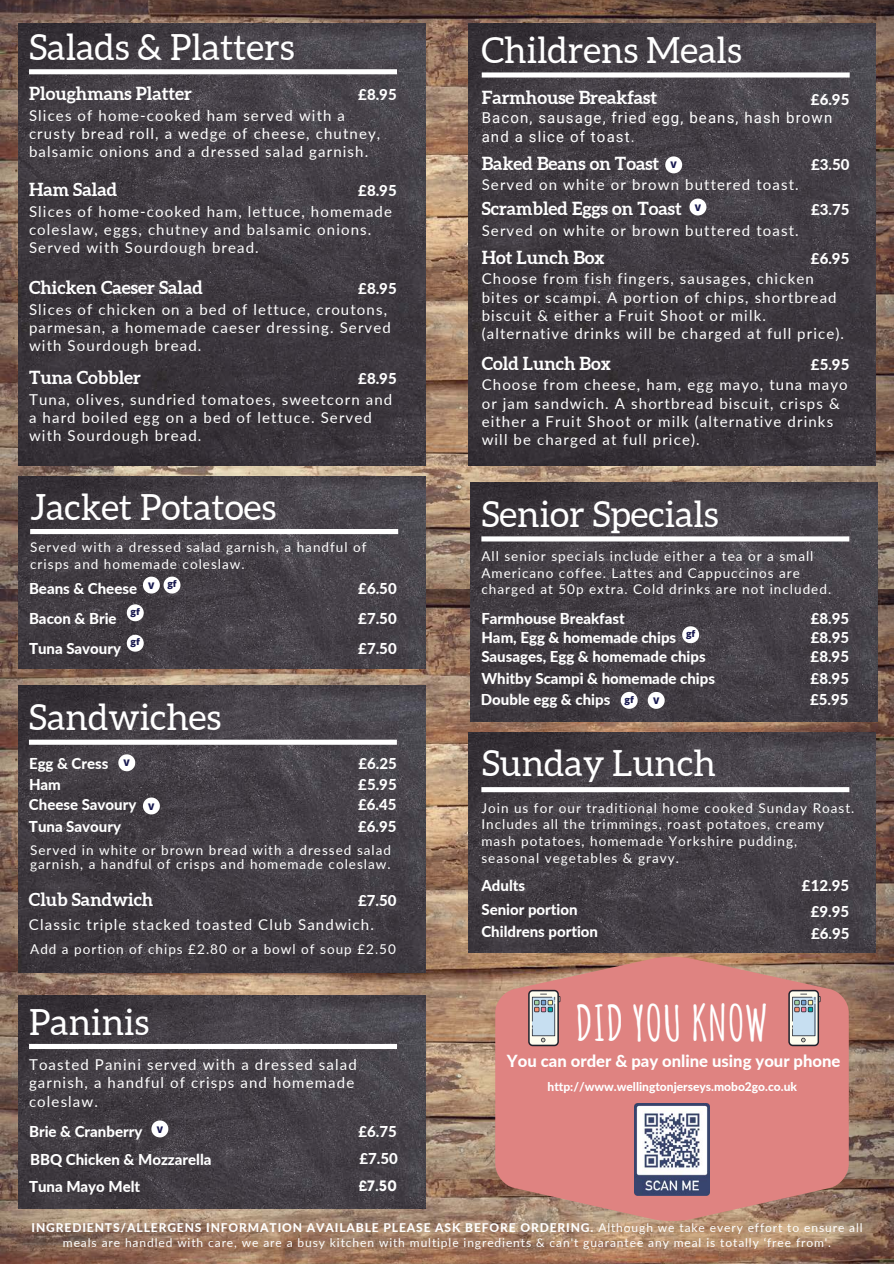
<style>
.page{position:relative;width:894px;height:1264px;background:#fff}
.page>*{position:absolute;margin:0;border:0;box-sizing:border-box;transform-origin:0 0}
.t1{font:700 48px "Amatic SC";color:#fff}
.t2{font:36px "Aleo";color:#fff}
.t3{font:700 18px "Aleo";color:#fff}
.t4{font:800 16.65px "Lato";color:#fff}
.t5{font:15px/18.3px "Lato";letter-spacing:.075em;color:#fff}
.t6{font:800 15px "Lato";color:#fff}
.t7{font:15px/18.3px "Roboto";letter-spacing:.075em;color:#fff}
.t8{font:700 15px "Kollektif";color:#fff}
.t9{font:13.5px/17px "Lato";letter-spacing:.075em;color:#fff}
.t10{font:12px/14.4px "Lato";letter-spacing:.075em;color:#fff;text-align:center}
.t11{font:800 12px "Lato";color:#fff}
.t12{font:800 9.15px "Open Sans";color:#17184f}
.s1{font-weight:800}
</style>
<div class="page">
<img style="left:0;top:1178px;width:893px;height:85px">
<img style="left:0;top:0;width:893px;height:1178px">
<img style="left:468px;top:23px;width:407px;height:443px">
<img style="left:18px;top:23px;width:407px;height:443px">
<img style="left:18px;top:995px;width:407px;height:213px">
<img style="left:18px;top:685px;width:407px;height:287px">
<img style="left:18px;top:476px;width:407px;height:193px">
<img style="left:470px;top:482px;width:406px;height:239px">
<svg style="left:30px;top:529px;width:368px;height:5px"></svg>
<svg style="left:481px;top:72px;width:368px;height:6px"></svg>
<svg style="left:481px;top:536px;width:368px;height:5px"></svg>
<svg style="left:29px;top:739px;width:368px;height:5px"></svg>
<svg style="left:29px;top:1043px;width:368px;height:6px"></svg>
<svg style="left:29px;top:69px;width:368px;height:5px"></svg>
<img style="left:468px;top:732px;width:407px;height:220px">
<svg style="left:481px;top:787px;width:368px;height:5px"></svg>
<svg style="left:151px;top:1120px;width:17px;height:17px"></svg>
<svg style="left:118px;top:754px;width:17px;height:17px"></svg>
<svg style="left:143px;top:797px;width:17px;height:17px"></svg>
<svg style="left:665px;top:156px;width:17px;height:17px"></svg>
<svg style="left:689px;top:198px;width:17px;height:17px"></svg>
<svg style="left:682px;top:626px;width:17px;height:17px"></svg>
<svg style="left:127px;top:604px;width:17px;height:17px"></svg>
<svg style="left:143px;top:576px;width:37px;height:17px"></svg>
<svg style="left:127px;top:634px;width:17px;height:17px"></svg>
<svg style="left:495px;top:956px;width:353px;height:265px;background:#d4827d"></svg>
<svg style="left:528px;top:989px;width:32px;height:57px"></svg>
<img style="left:634px;top:1103px;width:74px;height:92px">
<svg style="left:788px;top:989px;width:32px;height:57px"></svg>
<svg style="left:620px;top:692px;width:17px;height:16px"></svg>
<svg style="left:647px;top:692px;width:17px;height:16px"></svg>
<p class="t2" style="left:29px;top:27px;width:267px">Salads &amp; Platters</p>
<p class="t3" style="left:29px;top:83px;width:164px">Ploughmans Platter</p>
<p class="t5" style="left:29px;top:106px;width:352px">Slices of home-cooked ham served with a crusty bread roll, a wedge of cheese, chutney, balsamic onions and a dressed salad garnish.</p>
<p class="t6" style="left:358px;top:85px;width:40px">£8.95</p>
<p class="t3" style="left:29px;top:179px;width:89px">Ham Salad</p>
<p class="t5" style="left:29px;top:202px;width:364px">Slices of home-cooked ham, lettuce, homemade coleslaw, eggs, chutney and balsamic onions.<br>Served with Sourdough bread.</p>
<p class="t6" style="left:358px;top:181px;width:40px">£8.95</p>
<p class="t3" style="left:29px;top:277px;width:175px">Chicken Caeser Salad</p>
<p class="t5" style="left:29px;top:300px;width:363px">Slices of chicken on a bed of lettuce, croutons, parmesan, a homemade caeser dressing. Served with Sourdough bread.</p>
<p class="t6" style="left:358px;top:279px;width:40px">£8.95</p>
<p class="t3" style="left:29px;top:367px;width:113px">Tuna Cobbler</p>
<p class="t5" style="left:29px;top:390px;width:364px">Tuna, olives, sundried tomatoes, sweetcorn and a hard boiled egg on a bed of lettuce. Served with Sourdough bread.</p>
<p class="t6" style="left:358px;top:369px;width:40px">£8.95</p>
<p class="t2" style="left:30px;top:487px;width:247px">Jacket Potatoes</p>
<p class="t9" style="left:30px;top:538px;width:338px">Served with a dressed salad garnish, a handful of crisps and homemade coleslaw.</p>
<p class="t12" style="left:167px;top:577px;width:11px">gf</p>
<p class="t12" style="left:148px;top:578px;width:8px">V</p>
<p class="t6" style="left:29px;top:579px;width:109px">Beans &amp; Cheese</p>
<p class="t6" style="left:358px;top:579px;width:40px">£6.50</p>
<p class="t12" style="left:131px;top:604px;width:11px">gf</p>
<p class="t6" style="left:29px;top:609px;width:89px">Bacon &amp; Brie</p>
<p class="t6" style="left:358px;top:609px;width:40px">£7.50</p>
<p class="t12" style="left:131px;top:635px;width:11px">gf</p>
<p class="t6" style="left:29px;top:639px;width:94px">Tuna Savoury</p>
<p class="t6" style="left:358px;top:639px;width:40px">£7.50</p>
<p class="t2" style="left:29px;top:696px;width:194px">Sandwiches</p>
<p class="t6" style="left:29px;top:754px;width:81px">Egg &amp; Cress</p>
<p class="t6" style="left:358px;top:754px;width:40px">£6.25</p>
<p class="t12" style="left:124px;top:756px;width:8px">V</p>
<p class="t6" style="left:29px;top:775px;width:33px">Ham</p>
<p class="t6" style="left:358px;top:775px;width:40px">£5.95</p>
<p class="t6" style="left:29px;top:794px;width:109px">Cheese Savoury</p>
<p class="t6" style="left:358px;top:794px;width:40px">£6.45</p>
<p class="t12" style="left:148px;top:799px;width:8px">V</p>
<p class="t6" style="left:29px;top:817px;width:94px">Tuna Savoury</p>
<p class="t6" style="left:358px;top:817px;width:40px">£6.95</p>
<p class="t9" style="left:30px;top:843px;width:362px;line-height:13.5px">Served in white or brown bread with a dressed salad garnish, a handful of crisps and homemade coleslaw.</p>
<p class="t3" style="left:29px;top:889px;width:126px">Club Sandwich</p>
<p class="t5" style="left:29px;top:914px;width:346px">Classic triple stacked toasted Club Sandwich.</p>
<p class="t6" style="left:358px;top:891px;width:40px">£7.50</p>
<p class="t9" style="left:30px;top:940px;width:367px">Add a portion of chips £2.80 or a bowl of soup £2.50</p>
<p class="t2" style="left:29px;top:1002px;width:122px">Paninis</p>
<p class="t5" style="left:29px;top:1054px;width:329px">Toasted Panini served with a dressed salad garnish, a handful of crisps and homemade coleslaw.</p>
<p class="t6" style="left:29px;top:1121px;width:115px">Brie &amp; Cranberry</p>
<p class="t6" style="left:358px;top:1121px;width:40px">£6.75</p>
<p class="t12" style="left:157px;top:1122px;width:8px">V</p>
<p class="t6" style="left:30px;top:1150px;width:183px">BBQ Chicken &amp; Mozzarella</p>
<p class="t6" style="left:359px;top:1149px;width:40px">£7.50</p>
<p class="t6" style="left:29px;top:1177px;width:113px">Tuna Mayo Melt</p>
<p class="t8" style="left:358px;top:1178px;width:39px">£7.50</p>
<p class="t2" style="left:481px;top:29px;width:262px">Childrens Meals</p>
<p class="t3" style="left:481px;top:88px;width:177px">Farmhouse Breakfast</p>
<p class="t7" style="left:481px;top:109px;width:352px">Bacon, sausage, fried egg, beans, hash brown and a slice of toast.</p>
<p class="t6" style="left:810px;top:90px;width:40px">£6.95</p>
<p class="t3" style="left:481px;top:153px;width:179px">Baked Beans on Toast</p>
<p class="t5" style="left:481px;top:175px;width:318px">Served on white or brown buttered toast.</p>
<p class="t12" style="left:670px;top:158px;width:8px">V</p>
<p class="t6" style="left:810px;top:155px;width:40px">£3.50</p>
<p class="t3" style="left:481px;top:198px;width:202px">Scrambled Eggs on Toast</p>
<p class="t5" style="left:481px;top:220px;width:318px">Served on white or brown buttered toast.</p>
<p class="t12" style="left:694px;top:200px;width:8px">V</p>
<p class="t6" style="left:810px;top:200px;width:40px">£3.75</p>
<p class="t3" style="left:481px;top:247px;width:124px">Hot Lunch Box</p>
<p class="t5" style="left:481px;top:269px;width:364px">Choose from fish fingers, sausages, chicken bites or scampi. A portion of chips, shortbread biscuit &amp; either a Fruit Shoot or milk. (alternative drinks will be charged at full price).</p>
<p class="t6" style="left:810px;top:249px;width:40px">£6.95</p>
<p class="t3" style="left:481px;top:353px;width:131px">Cold Lunch Box</p>
<p class="t5" style="left:481px;top:375px;width:367px">Choose from cheese, ham, egg mayo, tuna mayo or jam sandwich. A shortbread biscuit, crisps &amp; either a Fruit Shoot or milk (alternative drinks will be charged at full price).</p>
<p class="t6" style="left:810px;top:355px;width:40px">£5.95</p>
<p class="t2" style="left:481px;top:494px;width:239px">Senior Specials</p>
<p class="t9" style="left:481px;top:547px;width:351px">All senior specials include either a tea or a small<br>Americano coffee. Lattes and Cappuccinos are charged at 50p extra. Cold drinks are not included.</p>
<p class="t6" style="left:481px;top:609px;width:145px">Farmhouse Breakfast</p>
<p class="t6" style="left:810px;top:609px;width:40px">£8.95</p>
<p class="t12" style="left:685px;top:626px;width:11px">gf</p>
<p class="t6" style="left:481px;top:628px;width:196px">Ham, Egg &amp; homemade chips</p>
<p class="t6" style="left:810px;top:628px;width:40px">£8.95</p>
<p class="t6" style="left:481px;top:647px;width:226px">Sausages, Egg &amp; homemade chips</p>
<p class="t6" style="left:810px;top:647px;width:40px">£8.95</p>
<p class="t6" style="left:481px;top:669px;width:235px">Whitby Scampi &amp; homemade chips</p>
<p class="t6" style="left:810px;top:669px;width:40px">£8.95</p>
<p class="t6" style="left:480px;top:690px;width:131px">Double egg &amp; chips</p>
<p class="t12" style="left:624px;top:692px;width:11px">gf</p>
<p class="t12" style="left:653px;top:693px;width:8px">V</p>
<p class="t6" style="left:809px;top:690px;width:40px">£5.95</p>
<p class="t2" style="left:481px;top:742px;width:235px">Sunday Lunch</p>
<p class="t9" style="left:481px;top:798px;width:374px">Join us for our traditional home cooked Sunday Roast.<br>Includes all the trimmings, roast potatoes, creamy mash potatoes, homemade Yorkshire pudding, seasonal vegetables &amp; gravy.</p>
<p class="t6" style="left:481px;top:900px;width:98px">Senior portion</p>
<p class="t6" style="left:481px;top:922px;width:118px">Childrens portion</p>
<p class="t6" style="left:481px;top:876px;width:45px">Adults</p>
<p class="t6" style="left:801px;top:876px;width:49px">£12.95</p>
<p class="t6" style="left:810px;top:902px;width:40px">£9.95</p>
<p class="t6" style="left:810px;top:924px;width:40px">£6.95</p>
<p class="t1" style="left:575px;top:991px;width:195px">DID YOU KNOW</p>
<p class="t4" style="left:507px;top:1051px;width:335px">You can order &amp; pay online using your phone</p>
<p class="t11" style="left:547px;top:1079px;width:251px">http://www.wellingtonjerseys.mobo2go.co.uk</p>
<p class="t10" style="left:32px;top:1220px;width:832px"><span class="s1">INGREDIENTS/ALLERGENS INFORMATION AVAILABLE PLEASE ASK BEFORE ORDERING.</span> Although we take every effort to ensure all meals are handled with care, we are a busy kitchen with multiple ingredients &amp; can't guarantee any meal is totally ‘free from'.</p>
</div>
